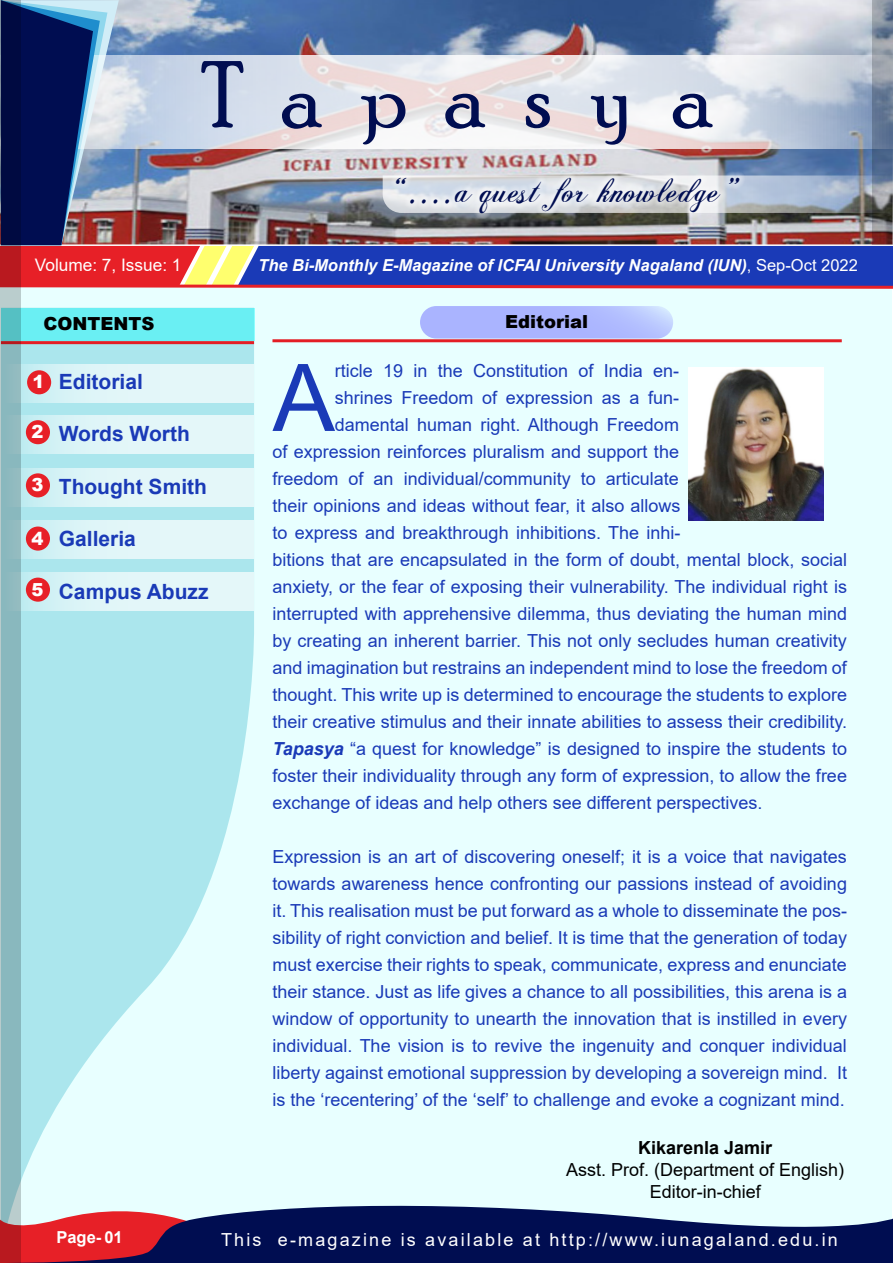
<style>
.page{position:relative;width:893px;height:1263px;background:#fff}
.page>*{position:absolute;margin:0;border:0;box-sizing:border-box;transform-origin:0 0}
.t1{font:93.45px "Arial";color:#1a3ab7}
.t2{font:93px "Poor Richard";letter-spacing:.4em;color:#000d51}
.t3{font:33px "Balleria";letter-spacing:.02em;color:#000d51}
.t4{font:700 21px "Arial";color:#1a3ab7}
.t5{font:18px/27px "Arial";color:#1a3ab7;text-align:justify}
.t6{font:18px "Arial";letter-spacing:.12em;color:#fff}
.t7{font:18px "Arial";color:#000}
.t8{font:900 18px "Arial";color:#000}
.t9{font:700 18px "Arial";color:#000}
.t10{font:900 18px "Arial";color:#fff}
.t11{font:17.25px "Arial";color:#fff}
.t12{font:italic 700 16.5px "Arial";color:#fff}
.t13{font:700 16.5px "Arial";color:#fff}
.s1{font-weight:400;font-style:normal}
.s2{font-weight:700;font-style:italic}
</style>
<div class="page">
<div style="left:1px;top:286px;width:891px;height:943px;background:#e8ffff"></div>
<svg style="left:20px;top:340px;width:234px;height:855px;fill:#abe6ed"></svg>
<svg style="left:20px;top:1200px;width:873px;height:63px;fill:#000d51"></svg>
<svg style="left:20px;top:364px;width:233px;height:39px;fill:#e3f6f9"></svg>
<svg style="left:20px;top:415px;width:233px;height:39px;fill:#e3f6f9"></svg>
<svg style="left:20px;top:468px;width:233px;height:39px;fill:#e3f6f9"></svg>
<svg style="left:20px;top:520px;width:233px;height:39px;fill:#e3f6f9"></svg>
<svg style="left:20px;top:572px;width:233px;height:39px;fill:#e3f6f9"></svg>
<div style="left:1px;top:308px;width:253px;height:32px;background:#6aeff3"></div>
<hr style="left:1px;top:341px;width:253px;height:3px;background:#e31e25">
<div style="left:27px;top:370px;width:24px;height:24px;background:#e72027;border-radius:50%"></div>
<div style="left:26px;top:420px;width:24px;height:24px;background:#e72027;border-radius:50%"></div>
<div style="left:26px;top:473px;width:24px;height:24px;background:#e72027;border-radius:50%"></div>
<div style="left:26px;top:526px;width:24px;height:25px;background:#e72027;border-radius:50%"></div>
<div style="left:26px;top:578px;width:24px;height:24px;background:#e72027;border-radius:50%"></div>
<img style="left:20px;top:0;width:873px;height:290px">
<svg style="left:0;top:0;width:20px;height:1263px;background:#78909e"></svg>
<svg style="left:420px;top:306px;width:253px;height:32px;background:#aeb9ff"></svg>
<hr style="left:272px;top:339px;width:570px;height:3px;background:#e31e25">
<img style="left:688px;top:367px;width:135px;height:153px">
<p class="t2" style="left:201px;top:42px;width:514px">Tapasya</p>
<p class="t3" style="left:388px;top:171px;width:354px">“....a quest for knowledge”</p>
<p class="t11" style="left:35px;top:253px;width:148px">Volume: 7, Issue: 1</p>
<p class="t12" style="left:258px;top:254px;width:601px">The Bi-Monthly E-Magazine of ICFAI University Nagaland (IUN)<span class="s1">, Sep-Oct 2022</span></p>
<p class="t8" style="left:44px;top:311px;width:112px">CONTENTS</p>
<p class="t10" style="left:33px;top:369px;width:14px">1</p>
<p class="t10" style="left:31px;top:419px;width:14px">2</p>
<p class="t10" style="left:31px;top:472px;width:14px">3</p>
<p class="t10" style="left:31px;top:525px;width:14px">4</p>
<p class="t10" style="left:31px;top:576px;width:14px">5</p>
<p class="t4" style="left:59px;top:367px;width:86px">Editorial</p>
<p class="t4" style="left:59px;top:419px;width:133px">Words Worth</p>
<p class="t4" style="left:59px;top:472px;width:150px">Thought Smith</p>
<p class="t4" style="left:59px;top:524px;width:79px">Galleria</p>
<p class="t4" style="left:59px;top:577px;width:151px">Campus Abuzz</p>
<p class="t8" style="left:505px;top:308px;width:84px">Editorial</p>
<p class="t1" style="left:273px;top:334px;width:64px">A</p>
<p class="t5" style="left:335px;top:357px;width:346px">rticle 19 in the Constitution of India en-</p>
<p class="t5" style="left:335px;top:384px;width:346px">shrines Freedom of expression as a fun-</p>
<p class="t5" style="left:335px;top:411px;width:346px">damental human right. Although Freedom</p>
<p class="t5" style="left:272px;top:438px;width:408px">of expression reinforces pluralism and support the</p>
<p class="t5" style="left:272px;top:465px;width:408px">freedom of an individual/community to articulate</p>
<p class="t5" style="left:272px;top:492px;width:409px">their opinions and ideas without fear, it also allows</p>
<p class="t5" style="left:272px;top:519px;width:409px">to express and breakthrough inhibitions. The inhi-</p>
<p class="t5" style="left:272px;top:546px;width:576px">bitions that are encapsulated in the form of doubt, mental block, social</p>
<p class="t5" style="left:272px;top:573px;width:576px">anxiety, or the fear of exposing their vulnerability. The individual right is</p>
<p class="t5" style="left:272px;top:600px;width:576px">interrupted with apprehensive dilemma, thus deviating the human mind</p>
<p class="t5" style="left:272px;top:627px;width:576px">by creating an inherent barrier. This not only secludes human creativity</p>
<p class="t5" style="left:272px;top:654px;width:576px">and imagination but restrains an independent mind to lose the freedom of</p>
<p class="t5" style="left:272px;top:681px;width:576px">thought. This write up is determined to encourage the students to explore</p>
<p class="t5" style="left:272px;top:708px;width:576px">their creative stimulus and their innate abilities to assess their credibility.</p>
<p class="t5" style="left:272px;top:735px;width:576px"><span class="s2">Tapasya</span> “a quest for knowledge” is designed to inspire the students to</p>
<p class="t5" style="left:272px;top:762px;width:576px">foster their individuality through any form of expression, to allow the free</p>
<p class="t5" style="left:272px;top:789px;width:491px">exchange of ideas and help others see different perspectives.</p>
<p class="t5" style="left:272px;top:843px;width:576px">Expression is an art of discovering oneself; it is a voice that navigates towards awareness hence confronting our passions instead of avoiding it. This realisation must be put forward as a whole to disseminate the pos&shy;sibility of right conviction and belief. It is time that the generation of today must exercise their rights to speak, communicate, express and enunciate their stance. Just as life gives a chance to all possibilities, this arena is a window of opportunity to unearth the innovation that is instilled in every individual. The vision is to revive the ingenuity and conquer individual liberty against emotional suppression by developing a sovereign mind. It is the ‘recentering’ of the ‘self’ to challenge and evoke a cognizant mind.</p>
<p class="t9" style="left:638px;top:1135px;width:136px">Kikarenla Jamir</p>
<p class="t7" style="left:566px;top:1157px;width:280px">Asst. Prof. (Department of English)</p>
<p class="t7" style="left:650px;top:1179px;width:113px">Editor-in-chief</p>
<p class="t13" style="left:56px;top:1226px;width:68px">Page- 01</p>
<p class="t6" style="left:221px;top:1227px;width:618px">This e-magazine is available at http://www.iunagaland.edu.in</p>
</div>
